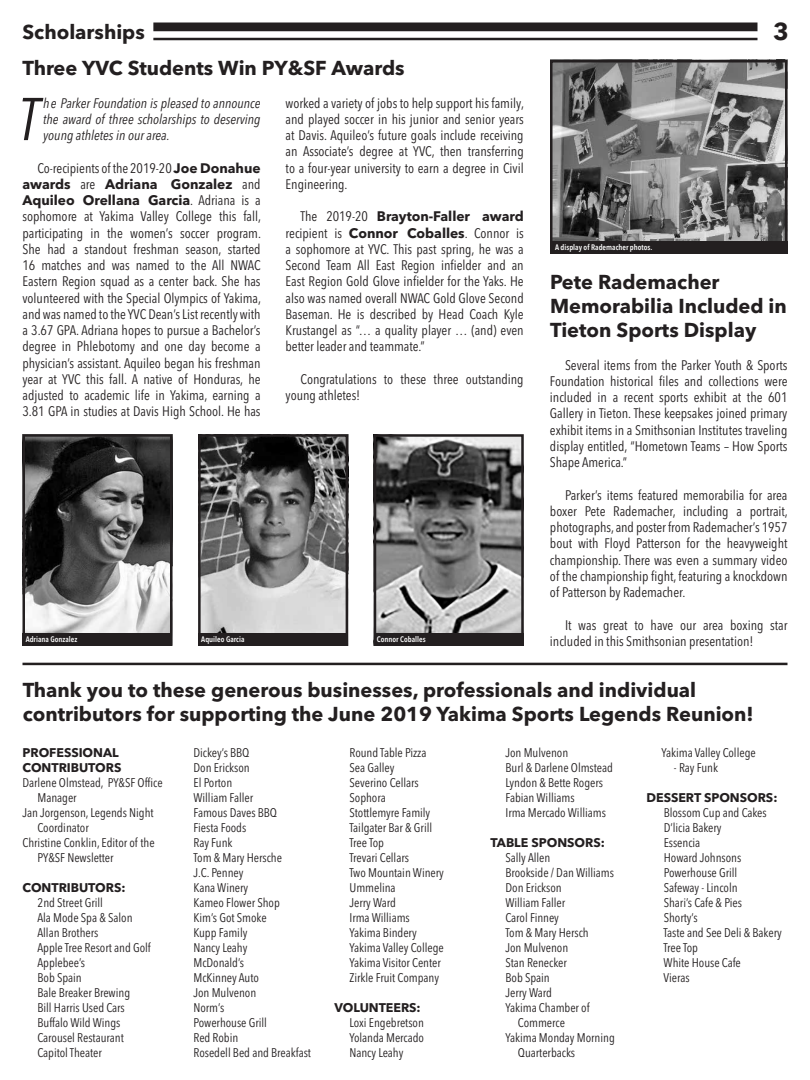
<style>
.page{position:relative;width:810px;height:1080px;background:#fff}
.page>*{position:absolute;margin:0;border:0;box-sizing:border-box;transform-origin:0 0}
.t1{font:italic condensed 59.62px "Avenir Next LT Pro";color:#231f20}
.t2{font:700 24.38px "Avenir Next LT Pro";color:#231f20}
.t3{font:700 20px/24px "Avenir Next LT Pro";color:#231f20}
.t4{font:condensed 13.75px/16.2px "Avenir Next LT Pro";letter-spacing:-.005em;color:#231f20;text-align:justify}
.t5{font:italic condensed 13.75px/16.2px "Avenir Next LT Pro";color:#231f20;text-align:justify}
.t6{font:condensed 12.5px/15px "Avenir Next LT Pro";letter-spacing:-.005em;color:#231f20}
.t7{font:700 12.5px/15px "Avenir Next LT Pro";letter-spacing:-.005em;color:#231f20}
.t8{font:600 condensed 7.88px "Avenir Next LT Pro";color:#fff}
.s1{font-weight:700;font-stretch:normal}
</style>
<div class="page">
<hr style="left:153px;top:38px;width:604px;height:2px;background:#231f20">
<div style="left:153px;top:22px;width:604px;height:9px;background:#231f20"></div>
<img style="left:25px;top:437px;width:144px;height:196px">
<div style="left:22px;top:434px;width:150px;height:212px;border:2px solid #231f20"></div>
<img style="left:201px;top:437px;width:144px;height:196px">
<div style="left:198px;top:434px;width:150px;height:212px;border:2px solid #231f20"></div>
<img style="left:377px;top:437px;width:144px;height:196px">
<div style="left:374px;top:434px;width:150px;height:212px;border:2px solid #231f20"></div>
<div style="left:22px;top:633px;width:150px;height:13px;background:#231f20"></div>
<div style="left:374px;top:633px;width:150px;height:13px;background:#231f20"></div>
<div style="left:198px;top:633px;width:150px;height:13px;background:#231f20"></div>
<img style="left:553px;top:63px;width:232px;height:178px">
<div style="left:550px;top:60px;width:238px;height:193px;border:2px solid #231f20"></div>
<div style="left:550px;top:241px;width:238px;height:12px;background:#231f20"></div>
<hr style="left:22px;top:663px;width:766px;height:2px;background:#231f20">
<h3 class="t3" style="left:22px;top:19px;width:124px">Scholarships</h3>
<h2 class="t2" style="left:773px;top:17px;width:17px">3</h2>
<h3 class="t3" style="left:22px;top:56px;width:384px">Three YVC Students Win PY&amp;SF Awards</h3>
<h1 class="t1" style="left:18px;top:83px;width:22px">T</h1>
<p class="t5" style="left:43px;top:95px;width:219px">he Parker Foundation is pleased to announce the award of three scholarships to deserving young athletes in our area.</p>
<p class="t4" style="left:23px;top:160px;width:240px;text-indent:15px">Co-recipients of the 2019-20 <span class="s1">Joe Donahue awards</span> are <span class="s1">Adriana Gonzalez</span> and <span class="s1">Aquileo Orellana Garcia</span>. Adriana is a sophomore at Yakima Valley College this fall, participating in the women’s soccer program.<br>She had a standout freshman season, started 16 matches and was named to the All NWAC Eastern Region squad as a center back. She has volunteered with the Special Olympics of Yakima, and was named to the YVC Dean’s List recently with a 3.67 GPA. Adriana hopes to pursue a Bachelor’s degree in Phlebotomy and one day become a physician’s assistant. Aquileo began his freshman year at YVC this fall. A native of Honduras, he adjusted to academic life in Yakima, earning a 3.81 GPA in studies at Davis High School. He has</p>
<p class="t4" style="left:286px;top:95px;width:240px">worked a variety of jobs to help support his family, and played soccer in his junior and senior years at Davis. Aquileo’s future goals include receiving an Associate’s degree at YVC, then transferring to a four-year university to earn a degree in Civil Engineering.</p>
<p class="t4" style="left:286px;top:208px;width:240px;text-indent:15px">The 2019-20 <span class="s1">Brayton-Faller award </span>recipient is <span class="s1">Connor Coballes</span>. Connor is a sophomore at YVC. This past spring, he was a Second Team All East Region infielder and an East Region Gold Glove infielder for the Yaks. He also was named overall NWAC Gold Glove Second Baseman. He is described by Head Coach Kyle Krustangel as “… a quality player … (and) even better leader and teammate.”</p>
<p class="t4" style="left:286px;top:371px;width:240px;text-indent:15px">Congratulations to these three outstanding young athletes!</p>
<p class="t8" style="left:555px;top:242px;width:99px">A display of Rademacher photos.</p>
<h3 class="t3" style="left:550px;top:270px;width:238px">Pete Rademacher<br>Memorabilia Included in<br>Tieton Sports Display</h3>
<p class="t4" style="left:550px;top:357px;width:239px;text-indent:15px">Several items from the Parker Youth &amp; Sports Foundation historical files and collections were included in a recent sports exhibit at the 601<br>Gallery in Tieton. These keepsakes joined primary exhibit items in a Smithsonian Institutes traveling display entitled, “Hometown Teams – How Sports Shape America.”</p>
<p class="t4" style="left:550px;top:487px;width:239px;text-indent:15px">Parker’s items featured memorabilia for area boxer Pete Rademacher, including a portrait, photographs, and poster from Rademacher’s 1957 bout with Floyd Patterson for the heavyweight championship. There was even a summary video of the championship fight, featuring a knockdown of Patterson by Rademacher.</p>
<p class="t4" style="left:550px;top:617px;width:239px;text-indent:15px">It was great to have our area boxing star included in this Smithsonian presentation!</p>
<p class="t8" style="left:26px;top:635px;width:53px">Adriana Gonzalez</p>
<p class="t8" style="left:201px;top:635px;width:45px">Aquileo Garcia</p>
<p class="t8" style="left:377px;top:635px;width:50px">Connor Coballes</p>
<h3 class="t3" style="left:23px;top:678px;width:733px">Thank you to these generous businesses, professionals and individual contributors for supporting the June 2019 Yakima Sports Legends Reunion!</h3>
<p class="t7" style="left:22px;top:745px;width:100px">PROFESSIONAL<br>CONTRIBUTORS</p>
<p class="t6" style="left:22px;top:775px;width:142px">Darlene Olmstead, PY&amp;SF Office</p>
<p class="t6" style="left:38px;top:790px;width:41px">Manager</p>
<p class="t6" style="left:22px;top:805px;width:133px">Jan Jorgenson, Legends Night</p>
<p class="t6" style="left:38px;top:820px;width:53px">Coordinator</p>
<p class="t6" style="left:22px;top:835px;width:134px">Christine Conklin, Editor of the</p>
<p class="t6" style="left:38px;top:850px;width:78px">PY&amp;SF Newsletter</p>
<p class="t7" style="left:22px;top:880px;width:105px">CONTRIBUTORS:</p>
<p class="t6" style="left:38px;top:895px;width:115px">2nd Street Grill<br>Ala Mode Spa &amp; Salon<br>Allan Brothers<br>Apple Tree Resort and Golf<br>Applebee’s<br>Bob Spain<br>Bale Breaker Brewing<br>Bill Harris Used Cars<br>Buffalo Wild Wings<br>Carousel Restaurant<br>Capitol Theater</p>
<p class="t6" style="left:193px;top:745px;width:119px">Dickey’s BBQ<br>Don Erickson<br>El Porton<br>William Faller<br>Famous Daves BBQ<br>Fiesta Foods<br>Ray Funk<br>Tom &amp; Mary Hersche<br>J.C. Penney<br>Kana Winery<br>Kameo Flower Shop<br>Kim’s Got Smoke<br>Kupp Family<br>Nancy Leahy<br>McDonald’s<br>McKinney Auto<br>Jon Mulvenon<br>Norm’s<br>Powerhouse Grill<br>Red Robin<br>Rosedell Bed and Breakfast</p>
<p class="t6" style="left:350px;top:745px;width:96px">Round Table Pizza<br>Sea Galley<br>Severino Cellars<br>Sophora<br>Stottlemyre Family<br>Tailgater Bar &amp; Grill<br>Tree Top<br>Trevari Cellars<br>Two Mountain Winery<br>Ummelina<br>Jerry Ward<br>Irma Williams<br>Yakima Bindery<br>Yakima Valley College<br>Yakima Visitor Center<br>Zirkle Fruit Company</p>
<p class="t7" style="left:334px;top:1000px;width:88px">VOLUNTEERS:</p>
<p class="t6" style="left:350px;top:1015px;width:76px;text-align:justify">Loxi Engebretson Yolanda Mercado Nancy Leahy</p>
<p class="t6" style="left:505px;top:745px;width:109px">Jon Mulvenon<br>Burl &amp; Darlene Olmstead<br>Lyndon &amp; Bette Rogers<br>Fabian Williams<br>Irma Mercado Williams</p>
<p class="t7" style="left:490px;top:835px;width:116px">TABLE SPONSORS:</p>
<p class="t6" style="left:505px;top:850px;width:46px">Sally Allen</p>
<p class="t6" style="left:505px;top:865px;width:110px">Brookside / Dan Williams</p>
<p class="t6" style="left:505px;top:880px;width:58px">Don Erickson</p>
<p class="t6" style="left:505px;top:895px;width:61px">William Faller</p>
<p class="t6" style="left:505px;top:910px;width:55px">Carol Finney</p>
<p class="t6" style="left:505px;top:925px;width:85px">Tom &amp; Mary Hersch</p>
<p class="t6" style="left:505px;top:940px;width:64px">Jon Mulvenon</p>
<p class="t6" style="left:505px;top:955px;width:63px">Stan Renecker</p>
<p class="t6" style="left:505px;top:970px;width:46px">Bob Spain</p>
<p class="t6" style="left:505px;top:985px;width:48px">Jerry Ward</p>
<p class="t6" style="left:505px;top:1000px;width:86px">Yakima Chamber of</p>
<p class="t6" style="left:518px;top:1015px;width:49px">Commerce</p>
<p class="t6" style="left:505px;top:1030px;width:111px">Yakima Monday Morning</p>
<p class="t6" style="left:518px;top:1045px;width:59px">Quarterbacks</p>
<p class="t6" style="left:661px;top:745px;width:96px">Yakima Valley College</p>
<p class="t6" style="left:674px;top:760px;width:46px">- Ray Funk</p>
<p class="t7" style="left:646px;top:790px;width:132px">DESSERT SPONSORS:</p>
<p class="t6" style="left:663px;top:805px;width:120px">Blossom Cup and Cakes<br>D’licia Bakery<br>Essencia<br>Howard Johnsons<br>Powerhouse Grill<br>Safeway - Lincoln<br>Shari’s Cafe &amp; Pies<br>Shorty’s<br>Taste and See Deli &amp; Bakery<br>Tree Top<br>White House Cafe<br>Vieras</p>
</div>
